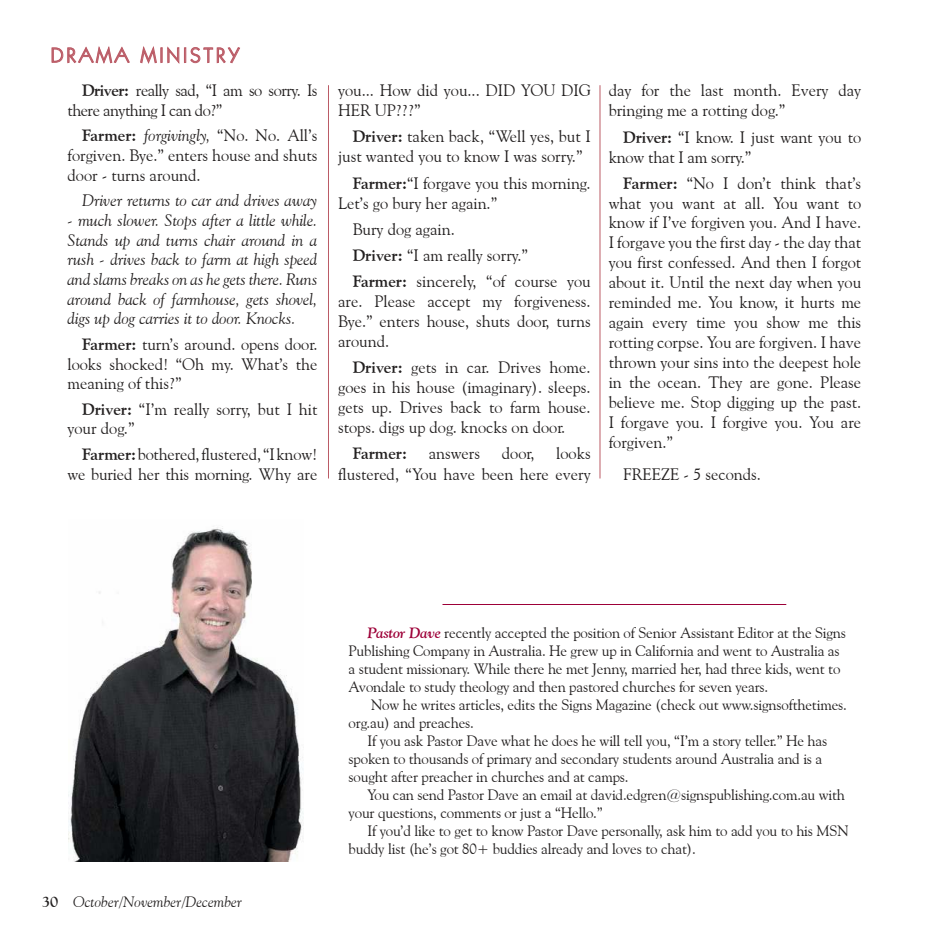
<style>
.page{position:relative;width:945px;height:945px;background:#fff}
.page>*{position:absolute;margin:0;border:0;box-sizing:border-box;transform-origin:0 0}
.t1{font:21px "Kabel IT Cby BT";letter-spacing:.15em;color:#bb5b66}
.t2{font:16.5px/20px "Goudy Old Style BT";color:#221f1f}
.t3{font:italic 16.5px/19.6px "Goudy Old Style BT";color:#221f1f;text-align:justify}
.t4{font:16.5px/19.6px "Goudy Old Style BT";letter-spacing:-.03em;color:#221f1f}
.t5{font:700 16.5px "Goudy Old Style BT";color:#221f1f}
.t6{font:15px/18px "Goudy Old Style BT";letter-spacing:-.01em;color:#221f1f}
.t7{font:italic 15px "Goudy Old Style BT";color:#221f1f}
.s1{font-weight:700}
.s2{font-style:italic}
.s3{font-weight:700;font-style:normal}
.s4{font-weight:700;font-style:italic;color:#9d0038}
</style>
<div class="page">
<hr style="left:328px;top:85px;width:1px;height:778px;background:#bb5b66">
<hr style="left:600px;top:85px;width:1px;height:778px;background:#bb5b66">
<svg style="left:51px;top:46px;width:79px;height:18px"></svg>
<svg style="left:140px;top:46px;width:100px;height:18px"></svg>
<img style="left:68px;top:526px;width:235px;height:336px">
<div style="left:321px;top:479px;width:539px;height:392px;background:#fff"></div>
<hr style="left:443px;top:604px;width:343px;height:1px;background:#9d0038">
<p class="t1" style="left:51px;top:42px;width:190px">DRAMA MINISTRY</p>
<p class="t4" style="left:68px;top:80px;width:251px;text-indent:15px"><span class="s1">Driver:</span> really sad, “I am so sorry. Is there anything I can do?”</p>
<p class="t2" style="left:68px;top:126px;width:251px;text-align:justify;text-indent:15px"><span class="s1">Farmer:</span> <span class="s2">forgivingly,</span> “No. No. All’s forgiven. Bye.” enters house and shuts door - turns around.</p>
<p class="t3" style="left:82px;top:191px;width:237px">Driver returns to car and drives away</p>
<p class="t3" style="left:68px;top:210px;width:251px">- much slower. Stops after a little while.<br>Stands up and turns chair around in a rush - drives back to farm at high speed and slams breaks on as he gets there. Runs around back of farmhouse, gets shovel, digs up dog carries it to door. Knocks.</p>
<p class="t2" style="left:68px;top:334px;width:251px;text-align:justify;text-indent:15px"><span class="s1">Farmer:</span> turn’s around. opens door. looks shocked! “Oh my. What’s the meaning of this?”</p>
<p class="t2" style="left:68px;top:399px;width:251px;text-indent:15px"><span class="s1">Driver:</span> “I’m really sorry, but I hit your dog.”</p>
<p class="t2" style="left:68px;top:444px;width:251px;text-align:right"><span class="s1">Farmer:</span> bothered, flustered, “I know! we buried her this morning. Why are</p>
<p class="t2" style="left:338px;top:80px;width:254px">you... How did you... DID YOU DIG<br>HER UP???”</p>
<p class="t2" style="left:338px;top:126px;width:254px;text-indent:15px"><span class="s1">Driver:</span> taken back, “Well yes, but I just wanted you to know I was sorry.”</p>
<p class="t2" style="left:338px;top:172px;width:254px;text-indent:15px"><span class="s1">Farmer:</span>“I forgave you this morning.<br>Let’s go bury her again.”</p>
<p class="t2" style="left:353px;top:216px;width:240px;line-height:26.1px">Bury dog again.<br><span class="s1">Driver:</span> “I am really sorry.”<br><span class="s1">Farmer:</span> sincerely, “of course you</p>
<p class="t2" style="left:338px;top:291px;width:254px;text-align:justify">are. Please accept my forgiveness.<br>Bye.” enters house, shuts door, turns around.</p>
<p class="t2" style="left:338px;top:357px;width:254px;text-align:justify;text-indent:15px"><span class="s1">Driver:</span> gets in car. Drives home. goes in his house (imaginary). sleeps. gets up. Drives back to farm house. stops. digs up dog. knocks on door.</p>
<p class="t5" style="left:353px;top:444px;width:56px">Farmer:</p>
<p class="t2" style="left:429px;top:443px;width:53px">answers</p>
<p class="t2" style="left:502px;top:443px;width:34px">door,</p>
<p class="t2" style="left:338px;top:443px;width:254px;text-align:right">looks<br>flustered, “You have been here every</p>
<p class="t2" style="left:609px;top:80px;width:254px">day for the last month. Every day bringing me a rotting dog.”</p>
<p class="t2" style="left:609px;top:126px;width:254px;text-indent:15px"><span class="s1">Driver:</span> “I know. I just want you to know that I am sorry.”</p>
<p class="t2" style="left:609px;top:173px;width:254px;text-align:justify;text-indent:15px"><span class="s1">Farmer:</span> “No I don’t think that’s what you want at all. You want to know if I’ve forgiven you. And I have.<br>I forgave you the first day - the day that you first confessed. And then I forgot about it. Until the next day when you reminded me. You know, it hurts me again every time you show me this rotting corpse. You are forgiven. I have thrown your sins into the deepest hole in the ocean. They are gone. Please believe me. Stop digging up the past.<br>I forgave you. I forgive you. You are forgiven.”</p>
<p class="t2" style="left:623px;top:464px;width:139px">FREEZE - 5 seconds.</p>
<p class="t7" style="left:42px;top:892px;width:201px"><span class="s3">30</span> October/November/December</p>
<p class="t6" style="left:349px;top:624px;width:499px;text-indent:19px"><span class="s4">Pastor Dave</span> recently accepted the position of Senior Assistant Editor at the Signs Publishing Company in Australia. He grew up in California and went to Australia as a student missionary. While there he met Jenny, married her, had three kids, went to Avondale to study theology and then pastored churches for seven years.</p>
<p class="t6" style="left:349px;top:696px;width:500px;text-indent:22px">Now he writes articles, edits the Signs Magazine (check out www.signsofthetimes. org.au) and preaches.</p>
<p class="t6" style="left:349px;top:732px;width:480px;text-indent:19px">If you ask Pastor Dave what he does he will tell you, “I’m a story teller.” He has spoken to thousands of primary and secondary students around Australia and is a sought after preacher in churches and at camps.</p>
<p class="t6" style="left:349px;top:786px;width:498px;text-indent:19px">You can send Pastor Dave an email at david.edgren@signspublishing.com.au with your questions, comments or just a “Hello.”</p>
<p class="t6" style="left:349px;top:822px;width:502px;text-indent:19px">If you’d like to get to know Pastor Dave personally, ask him to add you to his MSN buddy list (he’s got 80+ buddies already and loves to chat).</p>
</div>
